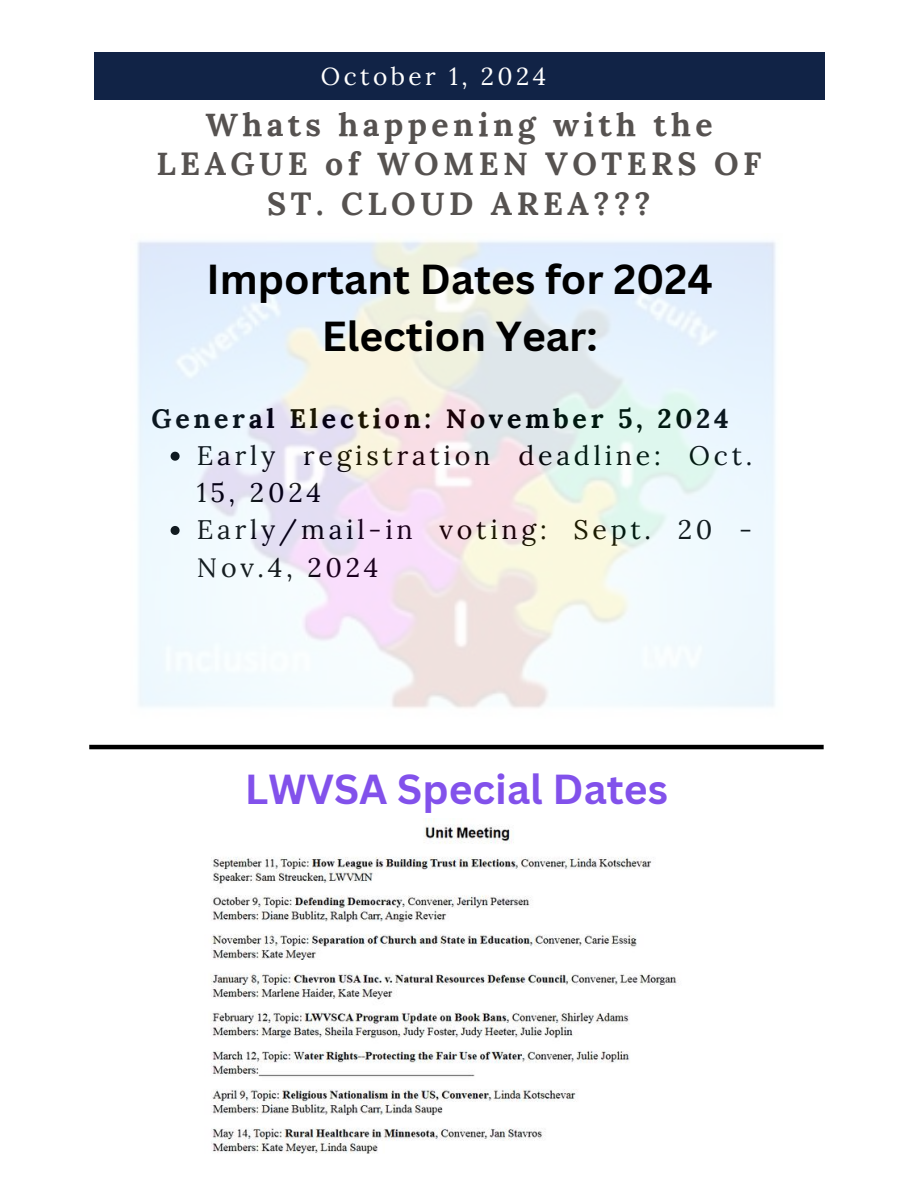
<style>
.page{position:relative;width:918px;height:1188px;background:#fff}
.page>*{position:absolute;margin:0;border:0;box-sizing:border-box;transform-origin:0 0}
.t1{font:700 40.8px/57px "Canva Sans";color:#000;text-align:center}
.t2{font:700 40.8px "Canva Sans";color:#8251eb}
.t3{font:700 31.95px/39.3px "Lora";letter-spacing:.14em;color:#565250;text-align:center}
.t4{font:26.7px/37.2px "Lora";letter-spacing:.14em;color:#000}
.t5{font:700 26.7px "Lora";letter-spacing:.14em;color:#000}
.t6{font:24.45px "Lora";letter-spacing:.14em;color:#fff}
</style>
<div class="page">
<div style="left:95px;top:53px;width:730px;height:47px;background:#112346"></div>
<img style="left:137px;top:240px;width:639px;height:468px">
<hr style="left:89px;top:745px;width:735px;height:4px;background:#000">
<img style="left:211px;top:818px;width:467px;height:336px">
<p class="t6" style="left:321px;top:61px;width:227px">October 1, 2024</p>
<p class="t3" style="left:156px;top:104px;width:607px">Whats happening with the<br>LEAGUE of WOMEN VOTERS OF<br>ST. CLOUD AREA???</p>
<h1 class="t1" style="left:207px;top:250px;width:508px">Important Dates for 2024<br>Election Year:</h1>
<p class="t5" style="left:151px;top:401px;width:579px">General Election: November 5, 2024</p>
<p class="t4" style="left:197px;top:437px;width:557px">Early registration deadline: Oct.<br>15, 2024<br>Early/mail-in voting: Sept. 20 -<br>Nov.4, 2024</p>
<h1 class="t2" style="left:245px;top:760px;width:425px">LWVSA Special Dates</h1>
</div>
